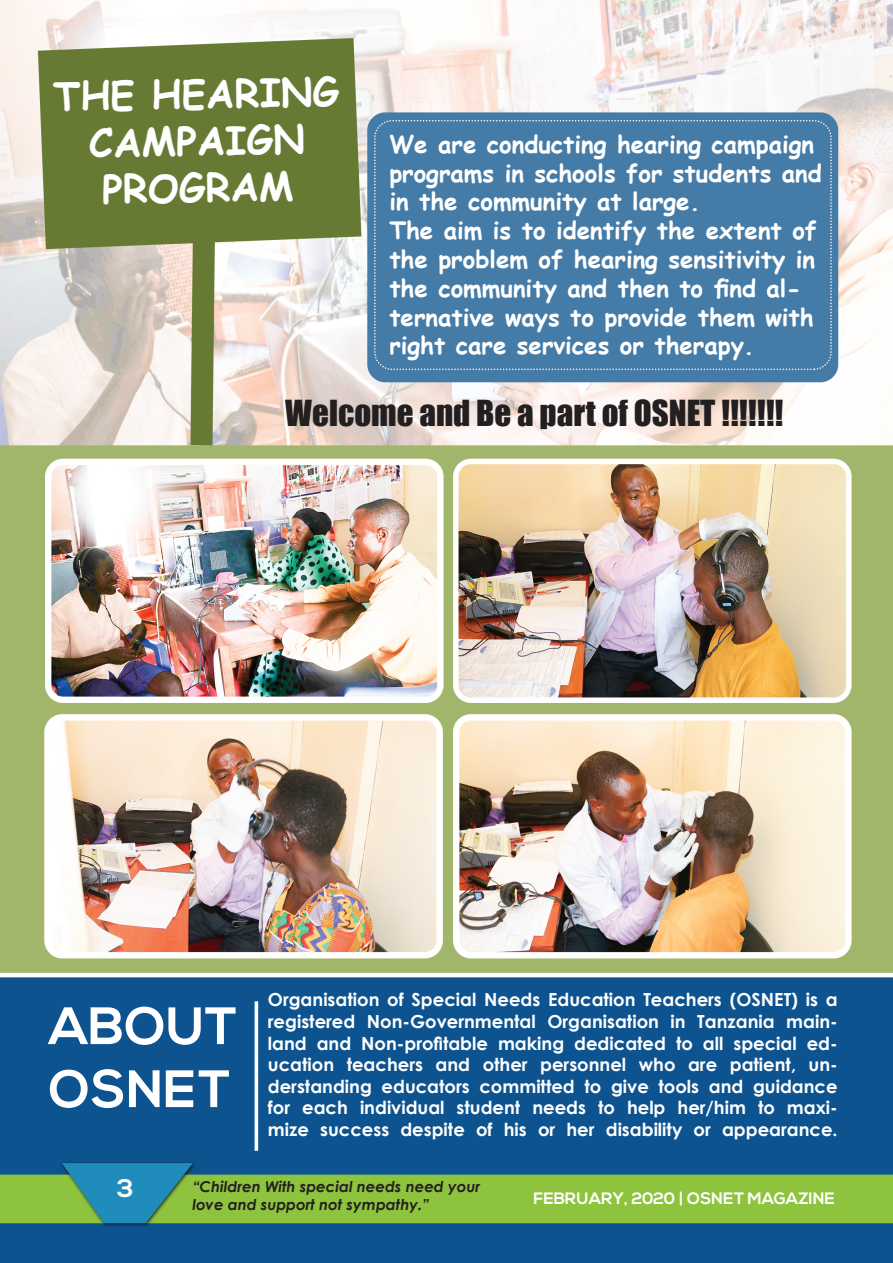
<style>
.page{position:relative;width:893px;height:1263px;background:#fff}
.page>*{position:absolute;margin:0;border:0;box-sizing:border-box;transform-origin:0 0}
.t1{font:700 52.5px "Nexa";color:#fff}
.t2{font:700 39px/46.8px "Comic Sans MS";color:#fff;text-align:center}
.t3{font:33px "Impact";color:#231f20}
.t4{font:700 25.5px "Nexa";color:#fff}
.t5{font:700 24px/28.8px "Comic Sans MS";color:#fff}
.t6{font:700 18px/21.6px "Century Gothic";color:#fff;text-align:justify}
.t7{font:700 16.5px "Nexa";color:#fff}
.t8{font:italic 700 15px/18px "Century Gothic";color:#231f20}
</style>
<div class="page">
<img style="left:0;top:0;width:893px;height:1263px">
<p class="t2" style="left:53px;top:72px;width:287px;rotate:-1deg">THE HEARING<br>CAMPAIGN</p>
<p class="t2" style="left:102px;top:165px;width:193px;rotate:-1deg">PROGRAM</p>
<p class="t5" style="left:389px;top:129px;width:434px">We are conducting hearing campaign programs in schools for students and in the community at large.</p>
<p class="t5" style="left:389px;top:215px;width:429px">The aim is to identify the extent of the problem of hearing sensitivity in the community and then to find al&shy;ternative ways to provide them with right care services or therapy.</p>
<p class="t3" style="left:285px;top:387px;width:500px">Welcome and Be a part of OSNET !!!!!!!</p>
<p class="t1" style="left:49px;top:996px;width:190px">ABOUT</p>
<p class="t1" style="left:49px;top:1059px;width:183px">OSNET</p>
<p class="t6" style="left:268px;top:988px;width:571px">Organisation of Special Needs Education Teachers (OSNET) is a registered Non-Governmental Organisation in Tanzania main&shy;land and Non-profitable making dedicated to all special ed&shy;ucation teachers and other personnel who are patient, un&shy;derstanding educators committed to give tools and guidance for each individual student needs to help her/him to maxi&shy;mize success despite of his or her disability or appearance.</p>
<p class="t4" style="left:117px;top:1174px;width:18px">3</p>
<p class="t8" style="left:192px;top:1177px;width:289px">“Children With special needs need your love and support not sympathy.”</p>
<p class="t7" style="left:534px;top:1189px;width:303px">FEBRUARY, 2020 | OSNET MAGAZINE</p>
</div>
